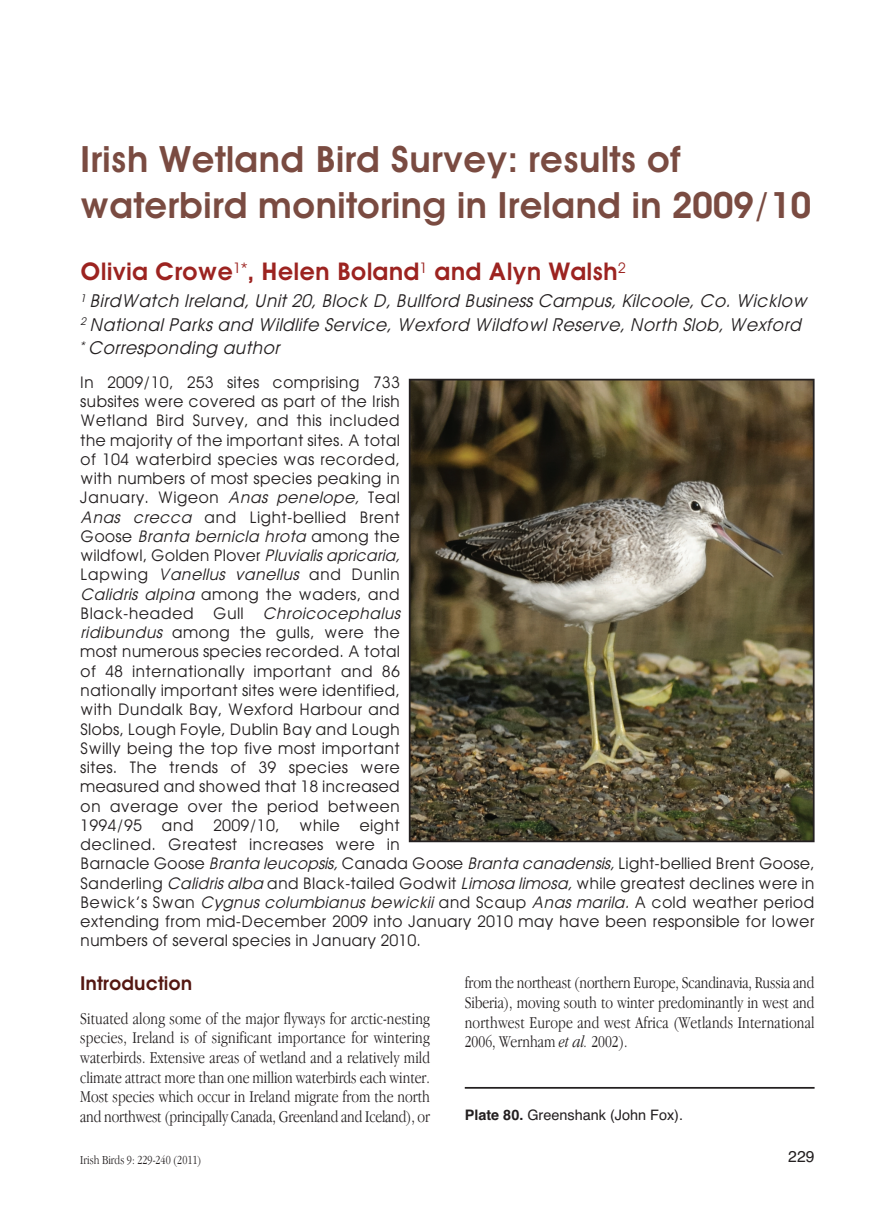
<style>
.page{position:relative;width:875px;height:1223px;background:#fff}
.page>*{position:absolute;margin:0;border:0;box-sizing:border-box;transform-origin:0 0}
.t1{font:600 36.4px/45.5px "Avant Garde";color:#7a4b41}
.t2{font:600 24.5px "Avant Garde";color:#9c2320}
.t3{font:600 19.25px "Avant Garde";color:#541712}
.t4{font:italic 17.85px/23.6px "Avant Garde";color:#231f20}
.t5{font:300 condensed 17.15px/19.6px "Garamond";letter-spacing:-.005em;color:#231f20;text-align:justify}
.t6{font:16.1px/19.2px "Avant Garde";color:#231f20}
.t7{font:15.75px "Helvetica";color:#231f20}
.t8{font:14.35px "Helvetica";color:#231f20}
.t9{font:300 condensed 12.6px "Garamond";color:#231f20}
.s1{font-style:italic}
.s2{font-weight:700}
</style>
<div class="page">
<img style="left:412px;top:381px;width:399px;height:458px">
<div style="left:409px;top:378px;width:405px;height:464px;border:2px solid #231f20"></div>
<hr style="left:465px;top:1086px;width:349px;height:2px;background:#231f20">
<h1 class="t1" style="left:80px;top:137px;width:732px">Irish Wetland Bird Survey: results of waterbird monitoring in Ireland in 2009/10</h1>
<h2 class="t2" style="left:80px;top:257px;width:547px">Olivia Crowe<sup>1*</sup>, Helen Boland<sup>1</sup> and Alyn Walsh<sup>2</sup></h2>
<p class="t4" style="left:80px;top:289px;width:733px"><sup>1</sup> BirdWatch Ireland, Unit 20, Block D, Bullford Business Campus, Kilcoole, Co. Wicklow<br><sup>2</sup> National Parks and Wildlife Service, Wexford Wildfowl Reserve, North Slob, Wexford <sup>*</sup> Corresponding author</p>
<p class="t6" style="left:80px;top:372px;width:736px">In 2009/10, 253 sites comprising 733<br>subsites were covered as part of the Irish<br>Wetland Bird Survey, and this included<br>the majority of the important sites. A total<br>of 104 waterbird species was recorded,<br>with numbers of most species peaking in<br>January. Wigeon <span class="s1">Anas penelope,</span> Teal<br><span class="s1">Anas crecca</span> and Light-bellied Brent<br>G o ose <span class="s1">Branta bernicla hrota</span> a m o n g t h e<br>wildfowl, Golden Plover <span class="s1">Pluvialisapricaria,<br></span>Lapwing <span class="s1">Vanellus vanellus</span> and Dunlin<br><span class="s1">Calidris alpina</span> among the waders, and<br>Black-headed Gull <span class="s1">Chroicocephalus<br>ridibundus</span> among the gulls, were the<br>most numerous species recorded. A total<br>of 48 internationally important and 86<br>nationally important sites were identified,<br>with Dundalk Bay, Wexford Harbour and<br>Slobs, Lough Foyle, Dublin Bay and Lough<br>Swilly being the top five most important<br>sites. The trends of 39 species were<br>measured and showed that 18 increased<br>on average over the period between<br>1994/95 and 2009/10, while eight<br>declined. Greatest increases were in<br>Barnacle Goose <span class="s1">Brantaleucopsis,</span>Canada Goose <span class="s1">Brantacanadensis,</span>Light-bellied Brent Goose, Sanderling <span class="s1">Calidrisalba</span>and Black-tailed Godwit <span class="s1">Limosalimosa,</span>while greatest declines were in Bewick’s Swan <span class="s1">Cygnuscolumbianusbewickii</span>and Scaup <span class="s1">Anasmarila.</span>A cold weather period extending from mid-December 2009 into January 2010 may have been responsible for lower numbers of several species in January 2010.</p>
<p class="t3" style="left:80px;top:971px;width:114px">Introduction</p>
<p class="t5" style="left:80px;top:1007px;width:351px">Situated along some of the major flyways for arctic-nesting species, Ireland is of significant importance for wintering waterbirds. Extensive areas of wetland and a relatively mild climate attract more than one million waterbirds each winter.<br>Most species which occur in Ireland migrate from the north and northwest (principally Canada, Greenland and Iceland), or</p>
<p class="t5" style="left:465px;top:972px;width:351px">from the northeast (northern Europe, Scandinavia, Russia and Siberia), moving south to winter predominantly in west and northwest Europe and west Africa (Wetlands International 2006, Wernham <span class="s1">et al.</span> 2002).</p>
<p class="t8" style="left:465px;top:1106px;width:220px"><span class="s2">Plate 80.</span> Greenshank (John Fox).</p>
<p class="t9" style="left:80px;top:1151px;width:123px">Irish Birds 9: 229-240 (2011)</p>
<p class="t7" style="left:788px;top:1147px;width:28px">229</p>
</div>
